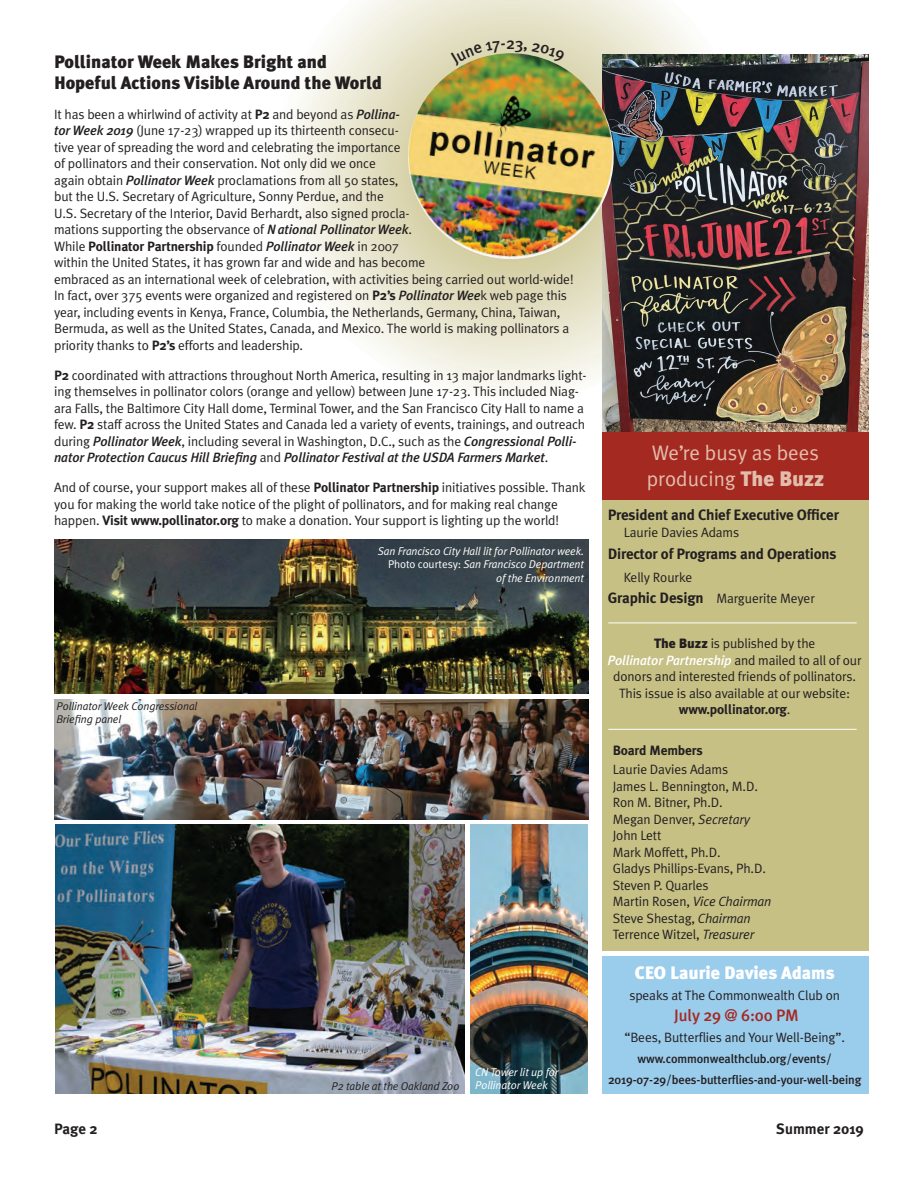
<style>
.page{position:relative;width:918px;height:1188px;background:#fff}
.page>*{position:absolute;margin:0;border:0;box-sizing:border-box;transform-origin:0 0}
.t1{font:21px/25.5px "Meta Plus Normal";color:#e3bcab}
.t2{font:900 18px/21px "Meta Plus";color:#231f20}
.t3{font:900 18px "Meta Plus";color:#fff}
.t4{font:500 16.5px "Meta Plus";letter-spacing:-.01em;color:#a32921}
.t5{font:500 16.5px "Meta Plus";color:#231f20}
.t6{font:700 15px "Meta Plus";letter-spacing:-.01em;color:#231f20}
.t7{font:13.5px/16.5px "Meta Plus Normal";letter-spacing:-.01em;color:#231f20}
.t8{font:700 13.5px "Meta Plus";letter-spacing:-.01em;color:#231f20}
.t9{font:italic 500 13.5px "Meta Plus";letter-spacing:-.01em;color:#231f20}
.t10{font:italic 500 13.5px "Meta Plus";letter-spacing:-.01em;color:#fff}
.t11{font:500 12.3px/21px "Meta Plus";letter-spacing:-.01em;color:#231f20;text-align:center}
.t12{font:italic 11.25px/13.5px "Meta Plus Normal";letter-spacing:-.01em;color:#fff}
.t13{font:italic 11.25px/13.5px "Meta Plus Normal";letter-spacing:-.01em;color:#231f20}
.s1{font-family:"Meta Plus";font-weight:700}
.s2{font-family:"Meta Plus";font-weight:500;font-style:italic}
.s3{font-family:"Meta Plus Normal";font-weight:400}
.s4{font-weight:500;font-style:italic}
.s5{font-family:"Meta Plus Normal";font-weight:400;font-style:normal}
.s6{font-style:normal}
.s7{font-family:"Meta Plus";font-weight:900}
.s8{font-family:"Meta Plus";font-weight:700;font-size:15px}
.s9{font-family:"Meta Plus Normal";font-weight:400;font-style:normal;color:#231f20}
.s10{font-style:italic}
</style>
<div class="page">
<svg style="left:290px;top:0;width:461px;height:393px"></svg>
<div style="left:602px;top:497px;width:267px;height:454px;background:#c7c085"></div>
<div style="left:602px;top:956px;width:267px;height:138px;background:#9accec"></div>
<img style="left:55px;top:825px;width:409px;height:269px">
<img style="left:470px;top:825px;width:118px;height:269px">
<img style="left:54px;top:700px;width:535px;height:120px">
<hr style="left:608px;top:623px;width:249px;height:1px;background:#fff">
<hr style="left:608px;top:729px;width:249px;height:1px;background:#fff">
<img style="left:602px;top:55px;width:267px;height:398px">
<img style="left:402px;top:53px;width:218px;height:212px">
<img style="left:54px;top:539px;width:534px;height:154px">
<div style="left:602px;top:432px;width:266px;height:68px;background:#a32921"></div>
<svg style="left:450px;top:41px;width:55px;height:25px"></svg>
<svg style="left:515px;top:40px;width:50px;height:23px"></svg>
<p class="t5" style="left:506px;top:33px;width:10px">2</p>
<h2 class="t2" style="left:54px;top:51px;width:329px">Pollinator Week Makes Bright and<br>Hopeful Actions Visible Around the World</h2>
<p class="t7" style="left:54px;top:106px;width:359px">It has been a whirlwind of activity at <span class="s1">P2</span> and beyond as <span class="s2">Pollina&shy;tor Week 2019</span> (June 17-23) wrapped up its thirteenth consecu&shy;tive year of spreading the word and celebrating the importance of pollinators and their conservation. Not only did we once<br>again obtain <span class="s2">Pollinator Week</span> proclamations from all 50 states, but the U.S. Secretary of Agriculture, Sonny Perdue, and the<br>U.S. Secretary of the Interior, David Berhardt, also signed procla&shy;mations supporting the observance of <span class="s2">National Pollinator Week</span>.</p>
<p class="t8" style="left:54px;top:238px;width:346px"><span class="s3">While</span> Pollinator Partnership <span class="s3">founded</span> <span class="s4">Pollinator Week</span> <span class="s3">in 2007</span></p>
<p class="t7" style="left:54px;top:254px;width:521px">within the United States, it has grown far and wide and has become<br>embraced as an international week of celebration, with activities being carried out world-wide!<br>In fact, over 375 events were organized and registered on <span class="s1">P2’s</span> <span class="s2">Pollinator Wee</span>k web page this year, including events in Kenya, France, Columbia, the Netherlands, Germany, China, Taiwan, Bermuda, as well as the United States, Canada, and Mexico. The world is making pollinators a priority thanks to <span class="s1">P2’s</span> efforts and leadership.</p>
<p class="t7" style="left:54px;top:367px;width:534px"><span class="s1">P2</span> coordinated with attractions throughout North America, resulting in 13 major landmarks light&shy;ing themselves in pollinator colors (orange and yellow) between June 17-23. This included Niag&shy;ara Falls, the Baltimore City Hall dome, Terminal Tower, and the San Francisco City Hall to name a few. <span class="s1">P2</span> staff across the United States and Canada led a variety of events, trainings, and outreach during <span class="s2">Pollinator Week</span>, including several in Washington, D.C., such as the <span class="s2">Congressional Polli-</span></p>
<p class="t9" style="left:54px;top:450px;width:496px">nator Protection Caucus Hill Briefing <span class="s5">and</span> Pollinator Festival at the USDA Farmers Market<span class="s5">.</span></p>
<p class="t7" style="left:54px;top:479px;width:533px">And of course, your support makes all of these <span class="s1">Pollinator Partnership</span> initiatives possible. Thank you for making the world take notice of the plight of pollinators, and for making real change happen. <span class="s1">Visit www.pollinator.org</span> to make a donation. Your support is lighting up the world!</p>
<p class="t13" style="left:56px;top:699px;width:143px">Pollinator Week Congressional<br>Briefing panel</p>
<p class="t12" style="left:378px;top:544px;width:208px;text-align:right">San Francisco City Hall lit for Pollinator week.<br><span class="s6">Photo courtesy:</span> San Francisco Department of the Environment</p>
<p class="t13" style="left:332px;top:1079px;width:130px">P2 table at the Oakland Zoo</p>
<p class="t12" style="left:475px;top:1065px;width:85px">CN Tower lit up for<br>Pollinator Week</p>
<h1 class="t1" style="left:647px;top:440px;width:179px">We’re busy as bees producing <span class="s7">The Buzz</span></h1>
<p class="t6" style="left:608px;top:507px;width:233px">President and Chief Executive Officer</p>
<p class="t7" style="left:624px;top:524px;width:117px">Laurie Davies Adams</p>
<p class="t6" style="left:608px;top:546px;width:230px">Director of Programs and Operations</p>
<p class="t7" style="left:608px;top:567px;width:209px;line-height:21px;text-indent:16px">Kelly Rourke<br><span class="s8">Graphic Design</span> Marguerite Meyer</p>
<p class="t7" style="left:654px;top:635px;width:163px"><span class="s7">The Buzz</span> is published by the</p>
<p class="t10" style="left:608px;top:652px;width:256px">Pollinator Partnership <span class="s9">and mailed to all of our</span></p>
<p class="t7" style="left:613px;top:668px;width:244px;text-align:center">donors and interested friends of pollinators.<br>This issue is also available at our website:</p>
<p class="t8" style="left:679px;top:702px;width:113px">www.pollinator.org<span class="s3">.</span></p>
<p class="t8" style="left:613px;top:742px;width:92px">Board Members</p>
<p class="t7" style="left:613px;top:761px;width:160px">Laurie Davies Adams<br>James L. Bennington, M.D.<br>Ron M. Bitner, Ph.D.<br>Megan Denver, <span class="s10">Secretary<br></span>John Lett<br>Mark Moffett, Ph.D.<br>Gladys Phillips-Evans, Ph.D.<br>Steven P. Quarles<br>Martin Rosen, <span class="s10">Vice Chairman<br></span>Steve Shestag, <span class="s10">Chairman<br></span>Terrence Witzel, <span class="s10">Treasurer</span></p>
<h2 class="t3" style="left:635px;top:962px;width:201px">CEO Laurie Davies Adams</h2>
<p class="t7" style="left:629px;top:986px;width:212px">speaks at The Commonwealth Club on</p>
<p class="t4" style="left:674px;top:1005px;width:126px">July 29 @ 6:00 PM</p>
<p class="t7" style="left:624px;top:1028px;width:222px">“Bees, Butterflies and Your Well-Being”.</p>
<p class="t11" style="left:608px;top:1048px;width:255px">www.commonwealthclub.org/events/<br>2019-07-29/bees-butterflies-and-your-well-being</p>
<p class="t6" style="left:54px;top:1120px;width:45px">Page 2</p>
<p class="t6" style="left:776px;top:1120px;width:89px">Summer 2019</p>
</div>
